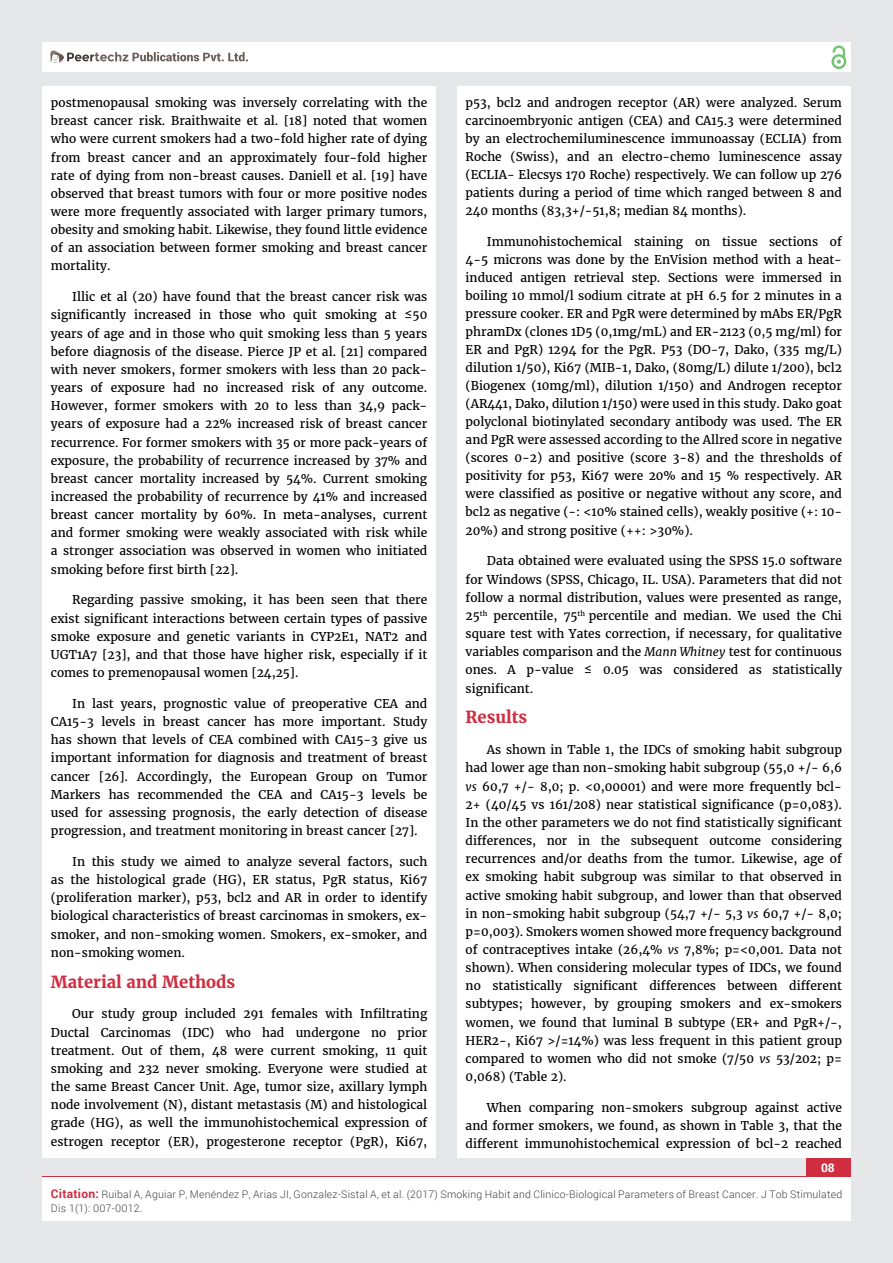
<style>
.page{position:relative;width:893px;height:1263px;background:#e6e7e8}
.page>*{position:absolute;margin:0;border:0;box-sizing:border-box;transform-origin:0 0}
.t1{font:700 16.5px "Merriweather";color:#cf2e41}
.t2{font:12px/18.1px "Merriweather";color:#000;text-align:justify}
.t3{font:700 12px "Roboto";color:#fff}
.t4{font:300 10.5px/13.5px "Roboto";letter-spacing:.02em;color:#414042}
.s1{font-style:italic}
.s2{font-weight:700;font-size:12px;color:#cf2e41}
</style>
<div class="page">
<div style="left:42px;top:43px;width:808px;height:29px;background:#fff"></div>
<div style="left:831px;top:54px;width:15px;height:15px;border:2px solid #74c273;border-radius:50%"></div>
<svg style="left:831px;top:45px;width:15px;height:19px"></svg>
<div style="left:806px;top:1156px;width:44px;height:51px;background:#cf2e41"></div>
<div style="left:42px;top:1177px;width:809px;height:43px;background:#fff"></div>
<svg style="left:49px;top:50px;width:199px;height:14px"></svg>
<div style="left:42px;top:87px;width:394px;height:1071px;background:#fff"></div>
<div style="left:457px;top:87px;width:393px;height:1071px;background:#fff"></div>
<p class="t2" style="left:51px;top:94px;width:378px">postmenopausal smoking was inversely correlating with the breast cancer risk. Braithwaite et al. [18] noted that women who were current smokers had a two-fold higher rate of dying from breast cancer and an approximately four-fold higher rate of dying from non-breast causes. Daniell et al. [19] have observed that breast tumors with four or more positive nodes were more frequently associated with larger primary tumors, obesity and smoking habit. Likewise, they found little evidence of an association between former smoking and breast cancer mortality.</p>
<p class="t2" style="left:51px;top:288px;width:378px;text-indent:21px">Illic et al (20) have found that the breast cancer risk was significantly increased in those who quit smoking at ≤50 years of age and in those who quit smoking less than 5 years before diagnosis of the disease. Pierce JP et al. [21] compared with never smokers, former smokers with less than 20 pack&shy;years of exposure had no increased risk of any outcome.<br>However, former smokers with 20 to less than 34,9 pack&shy;years of exposure had a 22% increased risk of breast cancer recurrence. For former smokers with 35 or more pack-years of exposure, the probability of recurrence increased by 37% and breast cancer mortality increased by 54%. Current smoking increased the probability of recurrence by 41% and increased breast cancer mortality by 60%. In meta-analyses, current and former smoking were weakly associated with risk while a stronger association was observed in women who initiated smoking before first birth [22].</p>
<p class="t2" style="left:51px;top:591px;width:378px;text-indent:21px">Regarding passive smoking, it has been seen that there exist significant interactions between certain types of passive smoke exposure and genetic variants in CYP2E1, NAT2 and UGT1A7 [23], and that those have higher risk, especially if it comes to premenopausal women [24,25].</p>
<p class="t2" style="left:51px;top:695px;width:378px;text-indent:21px">In last years, prognostic value of preoperative CEA and CA15-3 levels in breast cancer has more important. Study has shown that levels of CEA combined with CA15-3 give us important information for diagnosis and treatment of breast cancer [26]. Accordingly, the European Group on Tumor Markers has recommended the CEA and CA15-3 levels be used for assessing prognosis, the early detection of disease progression, and treatment monitoring in breast cancer [27].</p>
<p class="t2" style="left:51px;top:853px;width:378px;text-indent:21px">In this study we aimed to analyze several factors, such as the histological grade (HG), ER status, PgR status, Ki67 (proliferation marker), p53, bcl2 and AR in order to identify biological characteristics of breast carcinomas in smokers, ex&shy;smoker, and non-smoking women. Smokers, ex-smoker, and non-smoking women.</p>
<h1 class="t1" style="left:51px;top:971px;width:186px">Material and Methods</h1>
<p class="t2" style="left:51px;top:1005px;width:378px;text-indent:21px">Our study group included 291 females with Infiltrating Ductal Carcinomas (IDC) who had undergone no prior treatment. Out of them, 48 were current smoking, 11 quit smoking and 232 never smoking. Everyone were studied at the same Breast Cancer Unit. Age, tumor size, axillary lymph node involvement (N), distant metastasis (M) and histological grade (HG), as well the immunohistochemical expression of estrogen receptor (ER), progesterone receptor (PgR), Ki67,</p>
<p class="t2" style="left:466px;top:94px;width:378px">p53, bcl2 and androgen receptor (AR) were analyzed. Serum carcinoembryonic antigen (CEA) and CA15.3 were determined by an electrochemiluminescence immunoassay (ECLIA) from Roche (Swiss), and an electro-chemo luminescence assay (ECLIA- Elecsys 170 Roche) respectively. We can follow up 276 patients during a period of time which ranged between 8 and 240 months (83,3+/-51,8; median 84 months).</p>
<p class="t2" style="left:466px;top:233px;width:378px;text-indent:21px">Immunohistochemical staining on tissue sections of 4-5 microns was done by the EnVision method with a heat&shy;induced antigen retrieval step. Sections were immersed in boiling 10 mmol/l sodium citrate at pH 6.5 for 2 minutes in a pressure cooker. ER and PgR were determined by mAbs ER/PgR phramDx (clones 1D5 (0,1mg/mL) and ER-2123 (0,5 mg/ml) for ER and PgR) 1294 for the PgR. P53 (DO-7, Dako, (335 mg/L) dilution 1/50), Ki67 (MIB-1, Dako, (80mg/L) dilute 1/200), bcl2 (Biogenex (10mg/ml), dilution 1/150) and Androgen receptor (AR441, Dako, dilution 1/150) were used in this study. Dako goat polyclonal biotinylated secondary antibody was used. The ER and PgR were assessed according to the Allred score in negative (scores 0-2) and positive (score 3-8) and the thresholds of positivity for p53, Ki67 were 20% and 15 % respectively. AR were classified as positive or negative without any score, and bcl2 as negative (-: &lt;10% stained cells), weakly positive (+: 10- 20%) and strong positive (++: &gt;30%).</p>
<p class="t2" style="left:466px;top:552px;width:378px;text-indent:21px">Data obtained were evaluated using the SPSS 15.0 software for Windows (SPSS, Chicago, IL. USA). Parameters that did not follow a normal distribution, values were presented as range, 25<sup>th</sup> percentile, 75<sup>th</sup> percentile and median. We used the Chi square test with Yates correction, if necessary, for qualitative variables comparison and the <span class="s1">Mann Whitney</span> test for continuous ones. A p-value ≤ 0.05 was considered as statistically significant.</p>
<h1 class="t1" style="left:466px;top:707px;width:63px">Results</h1>
<p class="t2" style="left:466px;top:741px;width:378px;text-indent:21px">As shown in Table 1, the IDCs of smoking habit subgroup had lower age than non-smoking habit subgroup (55,0 +/- 6,6 <span class="s1">vs</span> 60,7 +/- 8,0; p. &lt;0,00001) and were more frequently bcl-2+ (40/45 vs 161/208) near statistical significance (p=0,083).<br>In the other parameters we do not find statistically significant differences, nor in the subsequent outcome considering recurrences and/or deaths from the tumor. Likewise, age of ex smoking habit subgroup was similar to that observed in active smoking habit subgroup, and lower than that observed in non-smoking habit subgroup (54,7 +/- 5,3 <span class="s1">vs</span> 60,7 +/- 8,0; p=0,003). Smokers women showed more frequency background of contraceptives intake (26,4% <span class="s1">vs</span> 7,8%; p=&lt;0,001. Data not shown). When considering molecular types of IDCs, we found no statistically significant differences between different subtypes; however, by grouping smokers and ex-smokers women, we found that luminal B subtype (ER+ and PgR+/-, HER2-, Ki67 &gt;/=14%) was less frequent in this patient group compared to women who did not smoke (7/50 <span class="s1">vs</span> 53/202; p= 0,068) (Table 2).</p>
<p class="t2" style="left:466px;top:1099px;width:378px;text-indent:21px">When comparing non-smokers subgroup against active and former smokers, we found, as shown in Table 3, that the different immunohistochemical expression of bcl-2 reached</p>
<p class="t3" style="left:821px;top:1159px;width:15px">08</p>
<p class="t4" style="left:51px;top:1188px;width:793px"><span class="s2">Citation:</span> Ruibal A, Aguiar P, Menéndez P, Arias JI, Gonzalez-Sistal A, et al. (2017) Smoking Habit and Clinico-Biological Parameters of Breast Cancer. J Tob Stimulated<br>Dis 1(1): 007-0012.</p>
</div>
